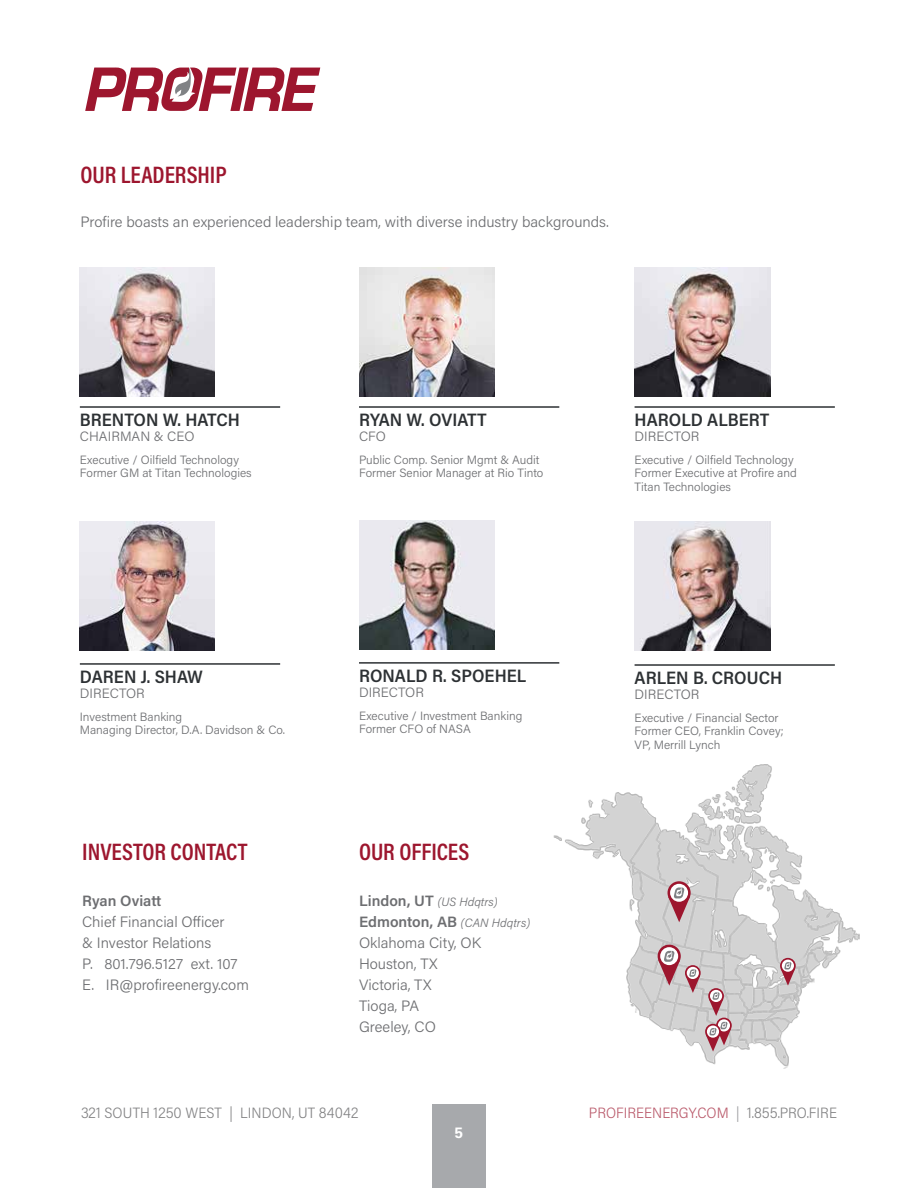
<style>
.page{position:relative;width:918px;height:1188px;background:#fff}
.page>*{position:absolute;margin:0;border:0;box-sizing:border-box;transform-origin:0 0}
.t1{font:600 24px "Acumin Pro Cond";color:#9d162e}
.t2{font:600 18px "Acumin Pro Semi Cond";color:#2d3134}
.t3{font:300 15px/21px "Acumin Pro";color:#6d6e71}
.t4{font:300 15px "Acumin Pro Semi Cond";color:#9d162e}
.t5{font:300 15px "Acumin Pro Semi Cond";letter-spacing:.01em;color:#4d4d4f}
.t6{font:600 15px "Acumin Pro";letter-spacing:-.005em;color:#6d6e71}
.t7{font:700 15px "Univers LT Pro 65";color:#fff}
.t8{font:300 13.5px "Acumin Pro";color:#6d6e71}
.t9{font:300 12px/13.5px "Acumin Pro";color:#6d6e71}
.t10{font:italic 300 12px "Acumin Pro";letter-spacing:.005em;color:#6d6e71}
.s1{font-weight:600;font-style:normal;font-size:15px}
.s2{font-weight:600}
.s3{font-style:italic;font-size:12px}
.s4{color:#6d6e71}
.s5{color:#4d4d4f}
</style>
<div class="page">
<svg style="left:85px;top:67px;width:235px;height:44px"></svg>
<div style="left:432px;top:1104px;width:54px;height:84px;background:#a7a9ac"></div>
<img style="left:359px;top:267px;width:135px;height:130px">
<hr style="left:359px;top:406px;width:200px;height:2px;background:#2d3134">
<img style="left:553px;top:764px;width:307px;height:305px">
<svg style="left:658px;top:945px;width:23px;height:23px"></svg>
<svg style="left:660px;top:947px;width:18px;height:18px"></svg>
<svg style="left:668px;top:881px;width:23px;height:23px"></svg>
<div style="left:670px;top:884px;width:18px;height:18px;background:#fff;border-radius:50%"></div>
<svg style="left:668px;top:887px;width:22px;height:35px"></svg>
<svg style="left:716px;top:1018px;width:16px;height:15px"></svg>
<svg style="left:718px;top:1019px;width:12px;height:13px"></svg>
<svg style="left:706px;top:1022px;width:25px;height:30px"></svg>
<svg style="left:708px;top:988px;width:16px;height:16px"></svg>
<svg style="left:710px;top:990px;width:12px;height:12px"></svg>
<svg style="left:709px;top:992px;width:14px;height:24px"></svg>
<svg style="left:658px;top:951px;width:42px;height:42px;background:#c5a5ab"></svg>
<svg style="left:780px;top:958px;width:16px;height:16px"></svg>
<div style="left:782px;top:960px;width:12px;height:12px;background:#fff;border-radius:50%"></div>
<svg style="left:781px;top:962px;width:14px;height:24px"></svg>
<img style="left:80px;top:267px;width:135px;height:130px">
<img style="left:80px;top:522px;width:135px;height:129px">
<img style="left:359px;top:521px;width:136px;height:129px">
<img style="left:635px;top:522px;width:135px;height:129px">
<hr style="left:80px;top:406px;width:200px;height:2px;background:#2d3134">
<img style="left:635px;top:267px;width:135px;height:130px">
<hr style="left:635px;top:406px;width:200px;height:2px;background:#2d3134">
<hr style="left:80px;top:663px;width:200px;height:2px;background:#2d3134">
<hr style="left:359px;top:662px;width:200px;height:2px;background:#2d3134">
<hr style="left:635px;top:664px;width:200px;height:2px;background:#2d3134">
<h1 class="t1" style="left:80px;top:159px;width:148px">OUR LEADERSHIP</h1>
<p class="t3" style="left:80px;top:211px;width:530px">Profire boasts an experienced leadership team, with diverse industry backgrounds.</p>
<h2 class="t2" style="left:80px;top:407px;width:162px">BRENTON W. HATCH</h2>
<p class="t8" style="left:80px;top:427px;width:116px">CHAIRMAN &amp; CEO</p>
<p class="t9" style="left:80px;top:452px;width:173px">Executive / Oilfield Technology<br>Former GM at Titan Technologies</p>
<h2 class="t2" style="left:359px;top:407px;width:129px">RYAN W. OVIATT</h2>
<p class="t8" style="left:359px;top:427px;width:28px">CFO</p>
<p class="t9" style="left:359px;top:452px;width:186px">Public Comp. Senior Mgmt &amp; Audit<br>Former Senior Manager at Rio Tinto</p>
<h2 class="t2" style="left:80px;top:664px;width:125px">DAREN J. SHAW</h2>
<p class="t8" style="left:80px;top:684px;width:66px">DIRECTOR</p>
<p class="t9" style="left:80px;top:709px;width:207px">Investment Banking<br>Managing Director, D.A. Davidson &amp; Co.</p>
<h1 class="t1" style="left:82px;top:836px;width:167px">INVESTOR CONTACT</h1>
<p class="t6" style="left:82px;top:891px;width:81px">Ryan Oviatt</p>
<p class="t3" style="left:82px;top:911px;width:168px">Chief Financial Officer<br>&amp; Investor Relations<br>P. 801.796.5127 ext. 107<br>E. IR@profireenergy.com</p>
<h2 class="t2" style="left:359px;top:663px;width:169px">RONALD R. SPOEHEL</h2>
<p class="t8" style="left:359px;top:683px;width:66px">DIRECTOR</p>
<p class="t9" style="left:359px;top:708px;width:165px">Executive / Investment Banking<br>Former CFO of NASA</p>
<h1 class="t1" style="left:359px;top:836px;width:112px">OUR OFFICES</h1>
<p class="t10" style="left:359px;top:894px;width:140px"><span class="s1">Lindon, UT</span> (US Hdqtrs)</p>
<p class="t3" style="left:359px;top:911px;width:173px"><span class="s2">Edmonton, AB</span> <span class="s3">(CAN Hdqtrs)<br></span>Oklahoma City, OK<br>Houston, TX<br>Victoria, TX<br>Tioga, PA<br>Greeley, CO</p>
<h2 class="t2" style="left:635px;top:407px;width:136px">HAROLD ALBERT</h2>
<p class="t8" style="left:635px;top:427px;width:66px">DIRECTOR</p>
<p class="t9" style="left:635px;top:452px;width:164px">Executive / Oilfield Technology<br>Former Executive at Profire and<br>Titan Technologies</p>
<h2 class="t2" style="left:635px;top:665px;width:149px">ARLEN B. CROUCH</h2>
<p class="t8" style="left:635px;top:685px;width:66px">DIRECTOR</p>
<p class="t9" style="left:635px;top:710px;width:151px">Executive / Financial Sector<br>Former CEO, Franklin Covey;<br>VP, Merrill Lynch</p>
<p class="t5" style="left:81px;top:1102px;width:279px">321 SOUTH 1250 WEST | LINDON, UT 84042</p>
<p class="t4" style="left:589px;top:1102px;width:250px">PROFIREENERGY.COM <span class="s4">|</span> <span class="s5">1.855.PRO.FIRE</span></p>
<p class="t7" style="left:455px;top:1124px;width:10px">5</p>
</div>
